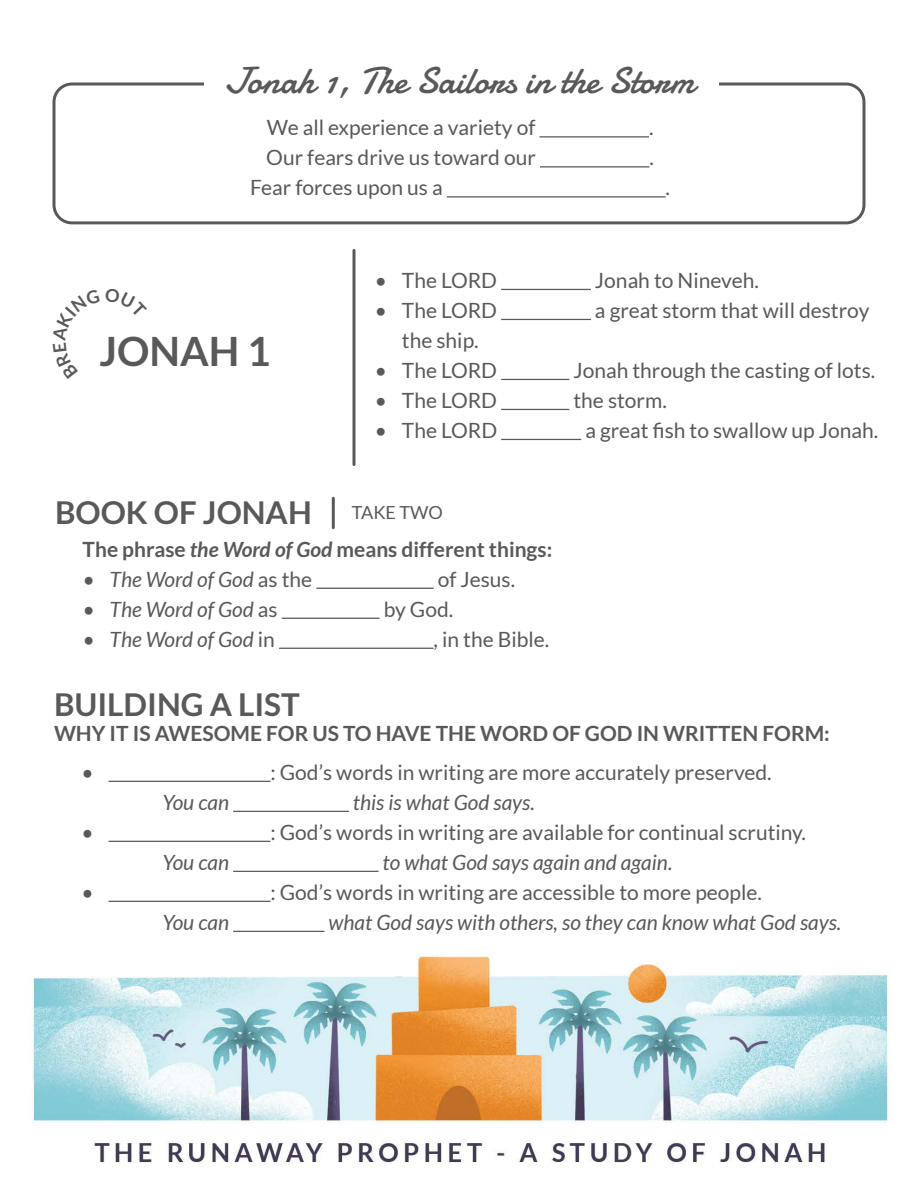
<style>
.page{position:relative;width:918px;height:1188px;background:#fff}
.page>*{position:absolute;margin:0;border:0;box-sizing:border-box;transform-origin:0 0}
.t1{font:700 40.5px "Lato";color:#58595b}
.t2{font:37.5px "Damion";color:#58595b}
.t3{font:700 31.5px "Lato";color:#58595b}
.t4{font:21px "Lato";color:#58595b}
.t5{font:italic 21px "Lato";color:#58595b}
.t6{font:700 21px "Lato";color:#58595b}
.t7{font:18px "Lato";color:#58595b}
.s1{font-style:italic}
.s2{font-style:normal}
</style>
<div class="page">
<img style="left:33px;top:86px;width:855px;height:1077px">
<div style="left:52px;top:82px;width:814px;height:142px;border:3px solid #58595b;border-radius:18px"></div>
<hr style="left:540px;top:136px;width:109px;height:2px;background:#58595b">
<hr style="left:540px;top:166px;width:109px;height:2px;background:#58595b">
<hr style="left:447px;top:196px;width:219px;height:2px;background:#58595b">
<div style="left:204px;top:67px;width:515px;height:28px;background:#fff"></div>
<hr style="left:316px;top:588px;width:118px;height:1px;background:#58595b">
<hr style="left:282px;top:618px;width:98px;height:1px;background:#58595b">
<hr style="left:279px;top:648px;width:155px;height:1px;background:#58595b">
<hr style="left:501px;top:289px;width:90px;height:1px;background:#58595b">
<hr style="left:501px;top:319px;width:90px;height:1px;background:#58595b">
<hr style="left:501px;top:379px;width:68px;height:1px;background:#58595b">
<hr style="left:501px;top:409px;width:68px;height:1px;background:#58595b">
<hr style="left:501px;top:439px;width:80px;height:1px;background:#58595b">
<svg style="left:352px;top:250px;width:4px;height:215px"></svg>
<hr style="left:109px;top:781px;width:162px;height:1px;background:#58595b">
<hr style="left:233px;top:811px;width:116px;height:1px;background:#58595b">
<hr style="left:109px;top:841px;width:162px;height:1px;background:#58595b">
<hr style="left:233px;top:871px;width:146px;height:1px;background:#58595b">
<hr style="left:109px;top:901px;width:162px;height:1px;background:#58595b">
<hr style="left:233px;top:931px;width:92px;height:1px;background:#58595b">
<hr style="left:332px;top:498px;width:3px;height:30px;background:#58595b">
<svg style="left:53px;top:288px;width:94px;height:91px"></svg>
<h2 class="t2" style="left:225px;top:55px;width:472px">Jonah 1, The Sailors in the Storm</h2>
<p class="t4" style="left:267px;top:116px;width:270px">We all experience a variety of</p>
<p class="t4" style="left:266px;top:146px;width:271px">Our fears drive us toward our</p>
<p class="t4" style="left:250px;top:176px;width:194px">Fear forces upon us a</p>
<p class="t4" style="left:649px;top:116px;width:6px">.</p>
<p class="t4" style="left:649px;top:146px;width:6px">.</p>
<p class="t4" style="left:666px;top:176px;width:6px">.</p>
<h1 class="t1" style="left:99px;top:328px;width:173px">JONAH 1</h1>
<p class="t4" style="left:375px;top:269px;width:124px">• The LORD</p>
<p class="t4" style="left:595px;top:269px;width:165px">Jonah to Nineveh.</p>
<p class="t4" style="left:375px;top:299px;width:124px">• The LORD</p>
<p class="t4" style="left:595px;top:299px;width:276px">a great storm that will destroy</p>
<p class="t4" style="left:402px;top:329px;width:78px">the ship.</p>
<p class="t4" style="left:375px;top:359px;width:124px">• The LORD</p>
<p class="t4" style="left:573px;top:359px;width:303px">Jonah through the casting of lots.</p>
<p class="t4" style="left:375px;top:389px;width:124px">• The LORD</p>
<p class="t4" style="left:573px;top:389px;width:95px">the storm.</p>
<p class="t4" style="left:375px;top:419px;width:124px">• The LORD</p>
<p class="t4" style="left:585px;top:419px;width:294px">a great fish to swallow up Jonah.</p>
<h3 class="t3" style="left:55px;top:495px;width:258px">BOOK OF JONAH</h3>
<p class="t7" style="left:352px;top:502px;width:93px">TAKE TWO</p>
<p class="t6" style="left:83px;top:537px;width:471px">The phrase <span class="s1">the Word of God</span> means different things:</p>
<p class="t5" style="left:83px;top:567px;width:231px">• The Word of God <span class="s2">as the</span></p>
<p class="t4" style="left:438px;top:567px;width:79px">of Jesus.</p>
<p class="t5" style="left:83px;top:598px;width:197px">• The Word of God <span class="s2">as</span></p>
<p class="t4" style="left:384px;top:598px;width:71px">by God.</p>
<p class="t5" style="left:83px;top:628px;width:194px">• The Word of God <span class="s2">in</span></p>
<p class="t4" style="left:434px;top:628px;width:117px">, in the Bible.</p>
<h3 class="t3" style="left:54px;top:687px;width:247px">BUILDING A LIST</h3>
<p class="t6" style="left:54px;top:722px;width:777px">WHY IT IS AWESOME FOR US TO HAVE THE WORD OF GOD IN WRITTEN FORM:</p>
<p class="t4" style="left:82px;top:761px;width:14px">•</p>
<p class="t4" style="left:271px;top:761px;width:503px">: God’s words in writing are more accurately preserved.</p>
<p class="t5" style="left:163px;top:791px;width:68px">You can</p>
<p class="t5" style="left:353px;top:791px;width:184px">this is what God says.</p>
<p class="t4" style="left:82px;top:821px;width:14px">•</p>
<p class="t4" style="left:271px;top:821px;width:537px">: God’s words in writing are available for continual scrutiny.</p>
<p class="t5" style="left:163px;top:851px;width:68px">You can</p>
<p class="t5" style="left:383px;top:851px;width:291px">to what God says again and again.</p>
<p class="t4" style="left:82px;top:881px;width:14px">•</p>
<p class="t4" style="left:271px;top:881px;width:493px">: God’s words in writing are accessible to more people.</p>
<p class="t5" style="left:163px;top:911px;width:68px">You can</p>
<p class="t5" style="left:329px;top:911px;width:514px">what God says with others, so they can know what God says.</p>
</div>
